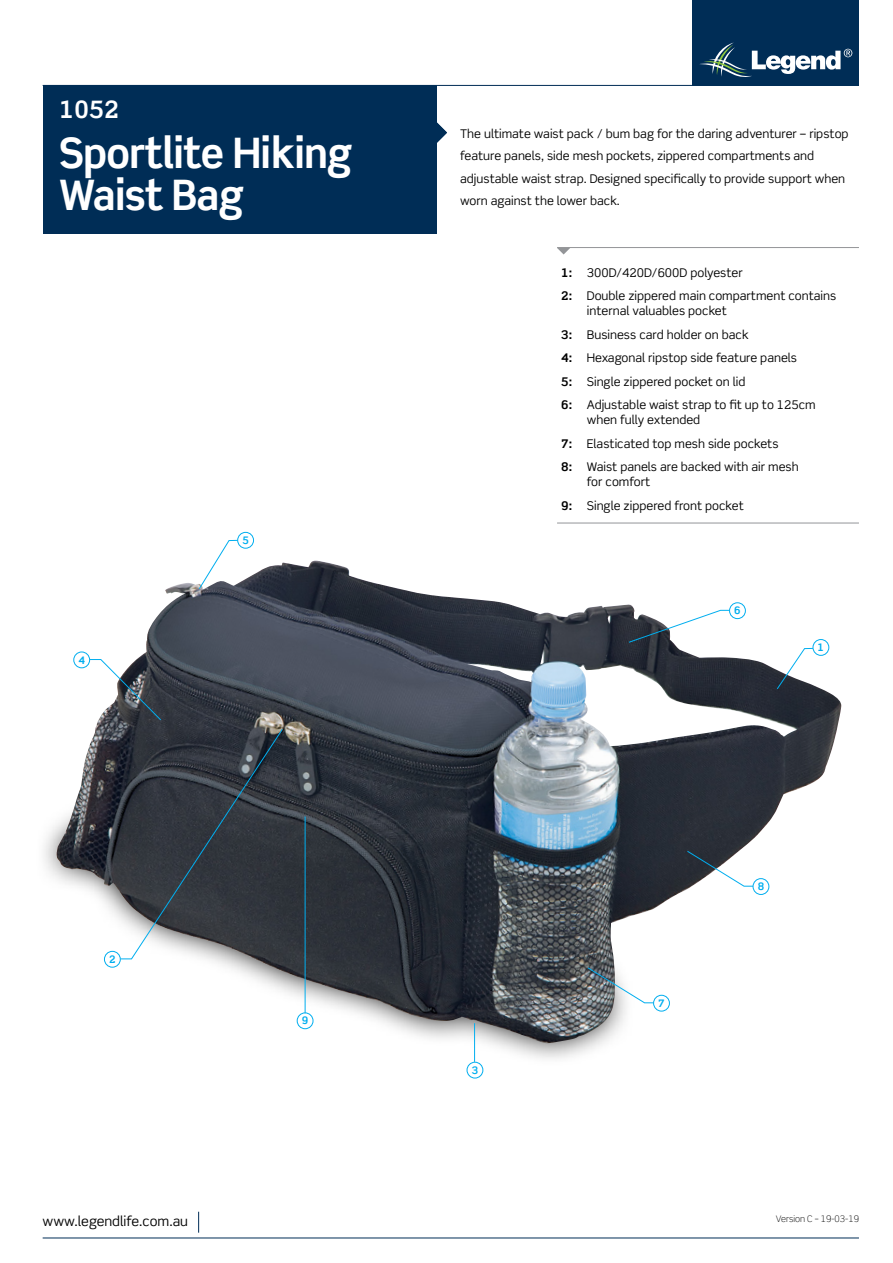
<style>
.page{position:relative;width:893px;height:1263px;background:#fff}
.page>*{position:absolute;margin:0;border:0;box-sizing:border-box;transform-origin:0 0}
.t1{font:700 42px/42px "Scene Std";letter-spacing:-.02em;color:#fff}
.t2{font:700 24px "Scene Std";color:#fff}
.t3{font:13.5px "Scene Std";color:#000}
.t4{font:12px/23.5px "Scene Std";color:#000}
.t5{font:700 10.35px "Scene Std";color:#00aeef}
.t6{font:300 9px "Scene Std";color:#000}
.s1{font-weight:700}
</style>
<div class="page">
<svg style="left:44px;top:826px;width:560px;height:240px"></svg>
<img style="left:56px;top:561px;width:786px;height:482px">
<div style="left:693px;top:0;width:166px;height:86px;background:#002d56"></div>
<hr style="left:557px;top:247px;width:302px;height:1px;background:#939598">
<hr style="left:43px;top:85px;width:816px;height:1px;background:#002d56">
<hr style="left:43px;top:1237px;width:816px;height:1px;background:#002d56">
<hr style="left:557px;top:523px;width:302px;height:1px;background:#939598">
<svg style="left:198px;top:1212px;width:1px;height:21px"></svg>
<svg style="left:557px;top:248px;width:13px;height:6px"></svg>
<svg style="left:436px;top:122px;width:11px;height:21px"></svg>
<div style="left:43px;top:85px;width:393px;height:149px;background:#002d56"></div>
<div style="left:104px;top:951px;width:17px;height:16px;border:1px solid #00aeef;border-radius:50%"></div>
<svg style="left:120px;top:728px;width:163px;height:232px;background:#43474e"></svg>
<div style="left:73px;top:652px;width:17px;height:16px;border:1px solid #00aeef;border-radius:50%"></div>
<svg style="left:89px;top:659px;width:73px;height:62px"></svg>
<div style="left:813px;top:639px;width:16px;height:17px;border:1px solid #00aeef;border-radius:50%"></div>
<svg style="left:776px;top:648px;width:38px;height:42px"></svg>
<div style="left:237px;top:532px;width:17px;height:17px;border:1px solid #00aeef;border-radius:50%"></div>
<svg style="left:198px;top:540px;width:40px;height:50px"></svg>
<div style="left:729px;top:602px;width:17px;height:17px;border:1px solid #00aeef;border-radius:50%"></div>
<svg style="left:628px;top:610px;width:102px;height:33px"></svg>
<div style="left:753px;top:878px;width:16px;height:17px;border:1px solid #00aeef;border-radius:50%"></div>
<svg style="left:686px;top:850px;width:68px;height:37px"></svg>
<div style="left:653px;top:995px;width:17px;height:16px;border:1px solid #00aeef;border-radius:50%"></div>
<svg style="left:587px;top:967px;width:67px;height:36px"></svg>
<div style="left:297px;top:1012px;width:16px;height:17px;border:1px solid #00aeef;border-radius:50%"></div>
<hr style="left:305px;top:816px;width:1px;height:197px;background:#00aeef">
<div style="left:467px;top:1062px;width:16px;height:16px;border:1px solid #00aeef;border-radius:50%"></div>
<hr style="left:474px;top:1023px;width:1px;height:39px;background:#00aeef">
<svg style="left:699px;top:43px;width:153px;height:34px"></svg>
<h2 class="t2" style="left:59px;top:95px;width:62px">1052</h2>
<h1 class="t1" style="left:59px;top:132px;width:295px">Sportlite Hiking<br>Waist Bag</h1>
<p class="t5" style="left:78px;top:653px;width:8px">4</p>
<p class="t5" style="left:109px;top:953px;width:8px">2</p>
<p class="t5" style="left:242px;top:534px;width:8px">5</p>
<p class="t5" style="left:302px;top:1014px;width:8px">9</p>
<p class="t4" style="left:460px;top:122px;width:390px;line-height:22.5px">The ultimate waist pack / bum bag for the daring adventurer – ripstop feature panels, side mesh pockets, zippered compartments and adjustable waist strap. Designed specifically to provide support when worn against the lower back.</p>
<p class="t4" style="left:561px;top:260px;width:277px"><span class="s1">1:</span> 300D/420D/600D polyester<br><span class="s1">2:</span> Double zippered main compartment contains</p>
<p class="t4" style="left:561px;top:299px;width:256px;text-indent:26px">internal valuables pocket<br><span class="s1">3:</span> Business card holder on back<br><span class="s1">4:</span> Hexagonal ripstop side feature panels<br><span class="s1">5:</span> Single zippered pocket on lid<br><span class="s1">6:</span> Adjustable waist strap to fit up to 125cm</p>
<p class="t4" style="left:561px;top:408px;width:239px;text-indent:26px">when fully extended<br><span class="s1">7:</span> Elasticated top mesh side pockets<br><span class="s1">8:</span> Waist panels are backed with air mesh</p>
<p class="t4" style="left:561px;top:470px;width:184px;text-indent:26px">for comfort<br><span class="s1">9:</span> Single zippered front pocket</p>
<p class="t5" style="left:472px;top:1063px;width:8px">3</p>
<p class="t5" style="left:734px;top:604px;width:8px">6</p>
<p class="t5" style="left:818px;top:641px;width:8px">1</p>
<p class="t5" style="left:658px;top:997px;width:8px">7</p>
<p class="t5" style="left:758px;top:880px;width:8px">8</p>
<p class="t3" style="left:43px;top:1213px;width:147px">www.legendlife.com.au</p>
<p class="t6" style="left:776px;top:1213px;width:84px">Version C – 19-03-19</p>
</div>
